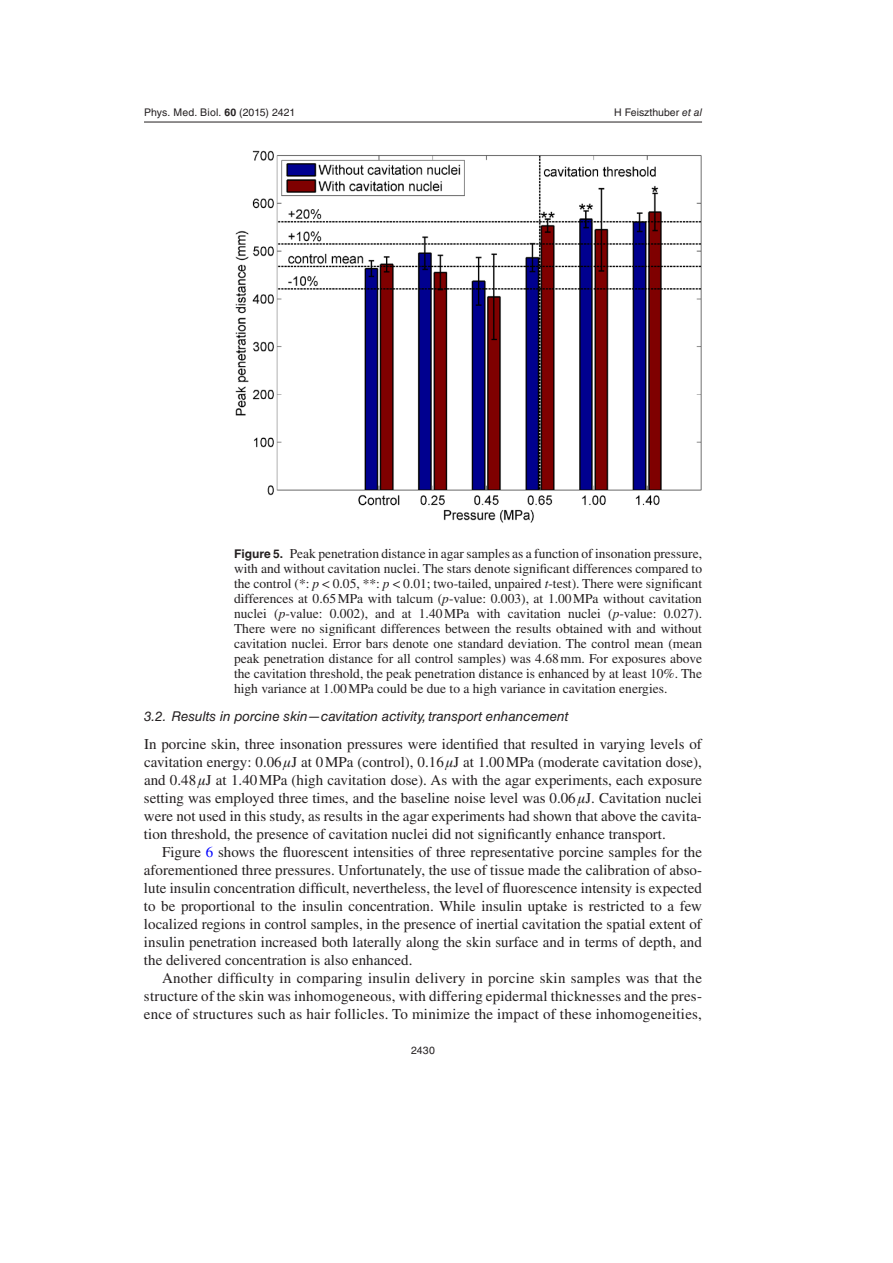
<style>
.page{position:relative;width:893px;height:1263px;background:#fff}
.page>*{position:absolute;margin:0;border:0;box-sizing:border-box;transform-origin:0 0}
.t1{font:15px/18px "Times LT Std";color:#231f20;text-align:justify}
.t2{font:13.5px/15px "Times LT Std";color:#231f20;text-align:justify}
.t3{font:italic 13.5px "Helvetica LT Std";color:#231f20}
.t4{font:10.5px "Helvetica LT Std";color:#231f20}
.s1{font-family:"Helvetica";font-weight:700}
.s2{font-family:"Helvetica"}
.s3{font-style:italic}
.s4{font-family:"Helvetica LT Std";font-weight:700;font-size:12px}
.s5{color:#00f}
</style>
<div class="page">
<hr style="left:144px;top:122px;width:558px;height:1px;background:#231f20">
<img style="left:235px;top:150px;width:467px;height:373px">
<p class="t4" style="left:144px;top:106px;width:153px">Phys. Med. Biol. <span class="s1">60</span> (<span class="s2">2015</span>) 2421</p>
<p class="t4" style="left:614px;top:106px;width:89px">H Feiszthuber <span class="s3">et al</span></p>
<p class="t2" style="left:234px;top:546px;width:470px"><span class="s4">Figure 5.</span> Peak penetration distance in agar samples as a function of insonation pressure, with and without cavitation nuclei. The stars denote significant differences compared to the control (*: <span class="s3">p</span> &lt; 0.05, **: <span class="s3">p</span> &lt; 0.01; two-tailed, unpaired <span class="s3">t</span>-test). There were significant differences at 0.65MPa with talcum (<span class="s3">p</span>-value: 0.003), at 1.00MPa without cavitation nuclei (<span class="s3">p</span>-value: 0.002), and at 1.40MPa with cavitation nuclei (<span class="s3">p</span>-value: 0.027).<br>There were no significant differences between the results obtained with and without cavitation nuclei. Error bars denote one standard deviation. The control mean (mean peak penetration distance for all control samples) was 4.68mm. For exposures above the cavitation threshold, the peak penetration distance is enhanced by at least 10%. The high variance at 1.00MPa could be due to a high variance in cavitation energies.</p>
<p class="t3" style="left:144px;top:708px;width:426px">3.2. Results in porcine skin—cavitation activity, transport enhancement</p>
<p class="t1" style="left:144px;top:735px;width:560px">In porcine skin, three insonation pressures were identified that resulted in varying levels of cavitation energy: 0.06<span class="s3">µ</span>J at 0MPa (control), 0.16<span class="s3">µ</span>J at 1.00MPa (moderate cavitation dose), and 0.48<span class="s3">µ</span>J at 1.40MPa (high cavitation dose). As with the agar experiments, each exposure setting was employed three times, and the baseline noise level was 0.06 <span class="s3">µ</span>J. Cavitation nuclei were not used in this study, as results in the agar experiments had shown that above the cavita&shy;tion threshold, the presence of cavitation nuclei did not significantly enhance transport.</p>
<p class="t1" style="left:144px;top:843px;width:560px;text-indent:18px">Figure <span class="s5">6</span> shows the fluorescent intensities of three representative porcine samples for the aforementioned three pressures. Unfortunately, the use of tissue made the calibration of abso&shy;lute insulin concentration difficult, nevertheless, the level of fluorescence intensity is expected to be proportional to the insulin concentration. While insulin uptake is restricted to a few localized regions in control samples, in the presence of inertial cavitation the spatial extent of insulin penetration increased both laterally along the skin surface and in terms of depth, and the delivered concentration is also enhanced.</p>
<p class="t1" style="left:144px;top:969px;width:559px;text-indent:18px">Another difficulty in comparing insulin delivery in porcine skin samples was that the structure of the skin was inhomogeneous, with differing epidermal thicknesses and the pres&shy;ence of structures such as hair follicles. To minimize the impact of these inhomogeneities,</p>
<p class="t4" style="left:411px;top:1044px;width:25px">2430</p>
</div>
